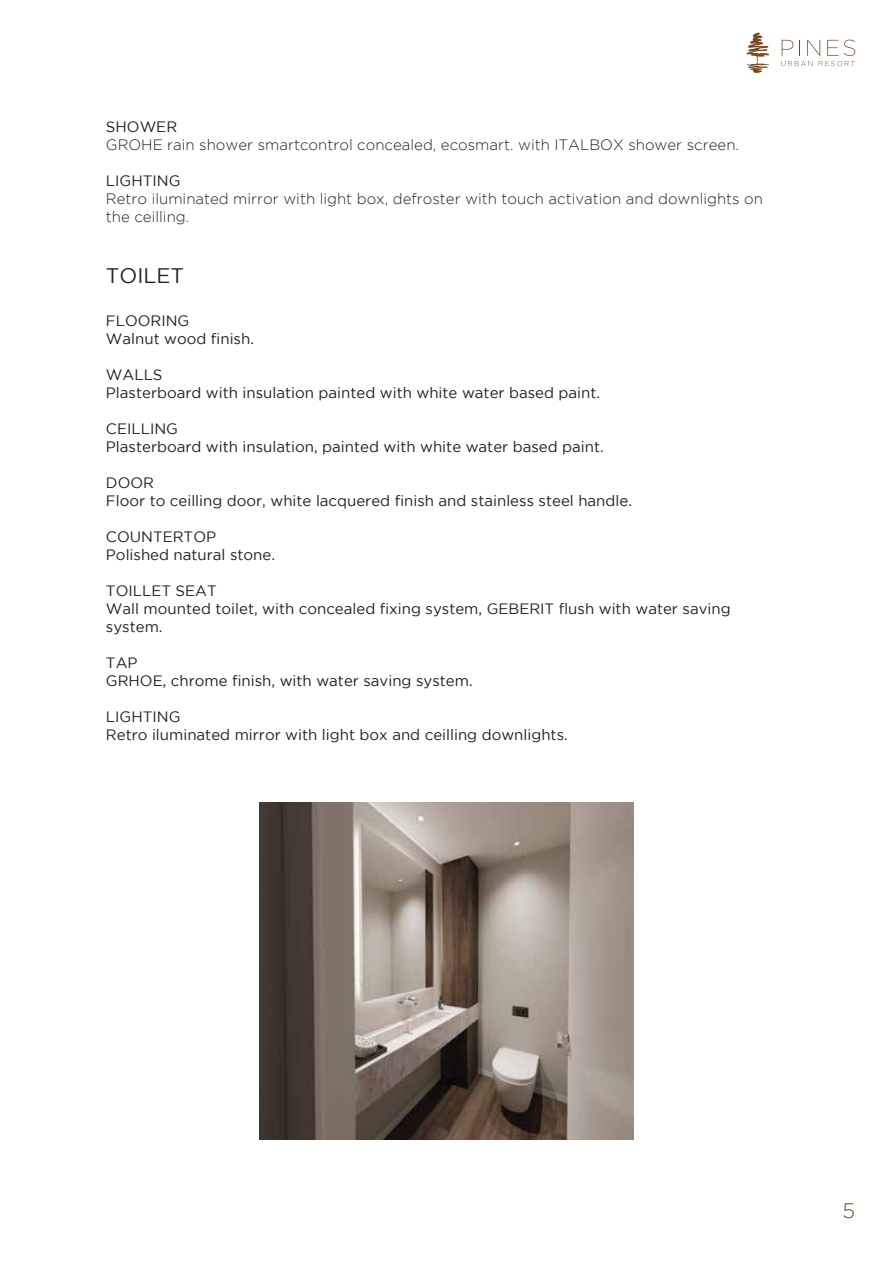
<style>
.page{position:relative;width:893px;height:1263px;background:#fff}
.page>*{position:absolute;margin:0;border:0;box-sizing:border-box;transform-origin:0 0}
.t1{font:21px "Gotham";color:#231f20}
.t2{font:300 21px "Gotham";color:#76491e}
.t3{font:15px/18px "Gotham";color:#231f20}
.t4{font:300 15px/18px "Gotham";color:#231f20}
</style>
<div class="page">
<img style="left:260px;top:803px;width:373px;height:336px">
<svg style="left:747px;top:33px;width:22px;height:40px"></svg>
<svg style="left:781px;top:40px;width:74px;height:26px"></svg>
<p class="t3" style="left:106px;top:117px;width:73px">SHOWER</p>
<p class="t4" style="left:106px;top:135px;width:634px">GROHE rain shower smartcontrol concealed, ecosmart. with ITALBOX shower screen.</p>
<p class="t3" style="left:106px;top:171px;width:76px">LIGHTING</p>
<p class="t4" style="left:106px;top:189px;width:659px">Retro iluminated mirror with light box, defroster with touch activation and downlights on the ceilling.</p>
<h1 class="t1" style="left:106px;top:264px;width:80px">TOILET</h1>
<p class="t3" style="left:106px;top:312px;width:150px">FLOORING<br>Walnut wood finish.</p>
<p class="t3" style="left:106px;top:366px;width:496px">WALLS<br>Plasterboard with insulation painted with white water based paint.</p>
<p class="t3" style="left:106px;top:420px;width:499px">CEILLING<br>Plasterboard with insulation, painted with white water based paint.</p>
<p class="t3" style="left:106px;top:474px;width:528px">DOOR<br>Floor to ceilling door, white lacquered finish and stainless steel handle.</p>
<p class="t3" style="left:106px;top:528px;width:171px">COUNTERTOP<br>Polished natural stone.</p>
<p class="t3" style="left:106px;top:582px;width:626px">TOILLET SEAT<br>Wall mounted toilet, with concealed fixing system, GEBERIT flush with water saving system.</p>
<p class="t3" style="left:106px;top:654px;width:368px">TAP<br>GRHOE, chrome finish, with water saving system.</p>
<p class="t3" style="left:106px;top:708px;width:463px">LIGHTING<br>Retro iluminated mirror with light box and ceilling downlights.</p>
<h1 class="t2" style="left:843px;top:1199px;width:14px">5</h1>
</div>
